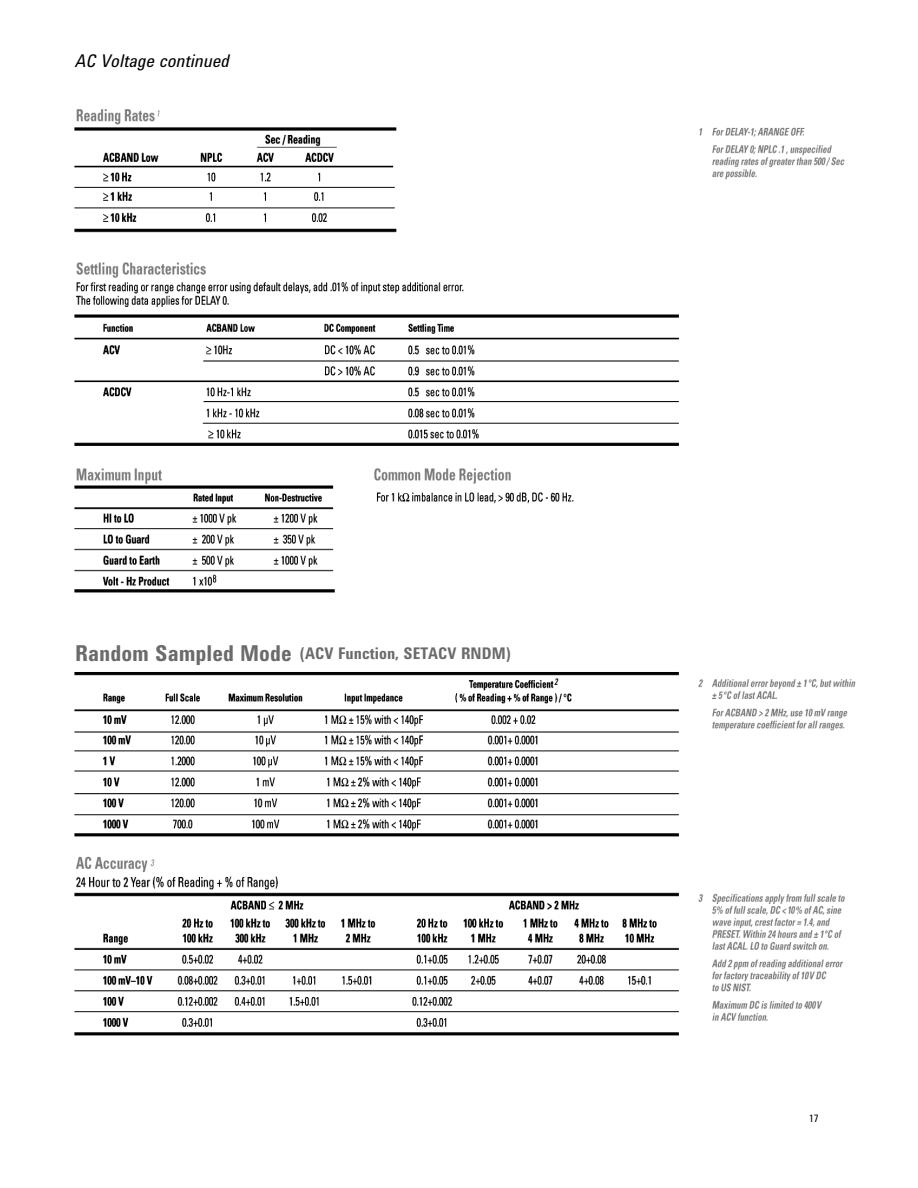
<style>
.page{position:relative;width:918px;height:1188px;background:#fff}
.page>*{position:absolute;margin:0;border:0;box-sizing:border-box;transform-origin:0 0}
.t1{font:italic 18px "Agilent Condensed CFF";color:#000}
.t2{font:700 16.5px "Agilent Condensed CFF";color:#6b6b6b}
.t3{font:10.5px "Agilent Condensed CFF";color:#000}
.s1{font-size:22.5px}
</style>
<div class="page">
<img style="left:74px;top:109px;width:782px;height:927px">
<div style="left:37px;top:612px;width:681px;height:58px;background:#fff"></div>
<p class="t1" style="left:75px;top:54px;width:156px">AC Voltage continued</p>
<p class="t2" style="left:75px;top:647px;width:438px"><span class="s1">Random Sampled Mode</span> (ACV Function, SETACV RNDM)</p>
<p class="t3" style="left:809px;top:1115px;width:11px">17</p>
</div>
